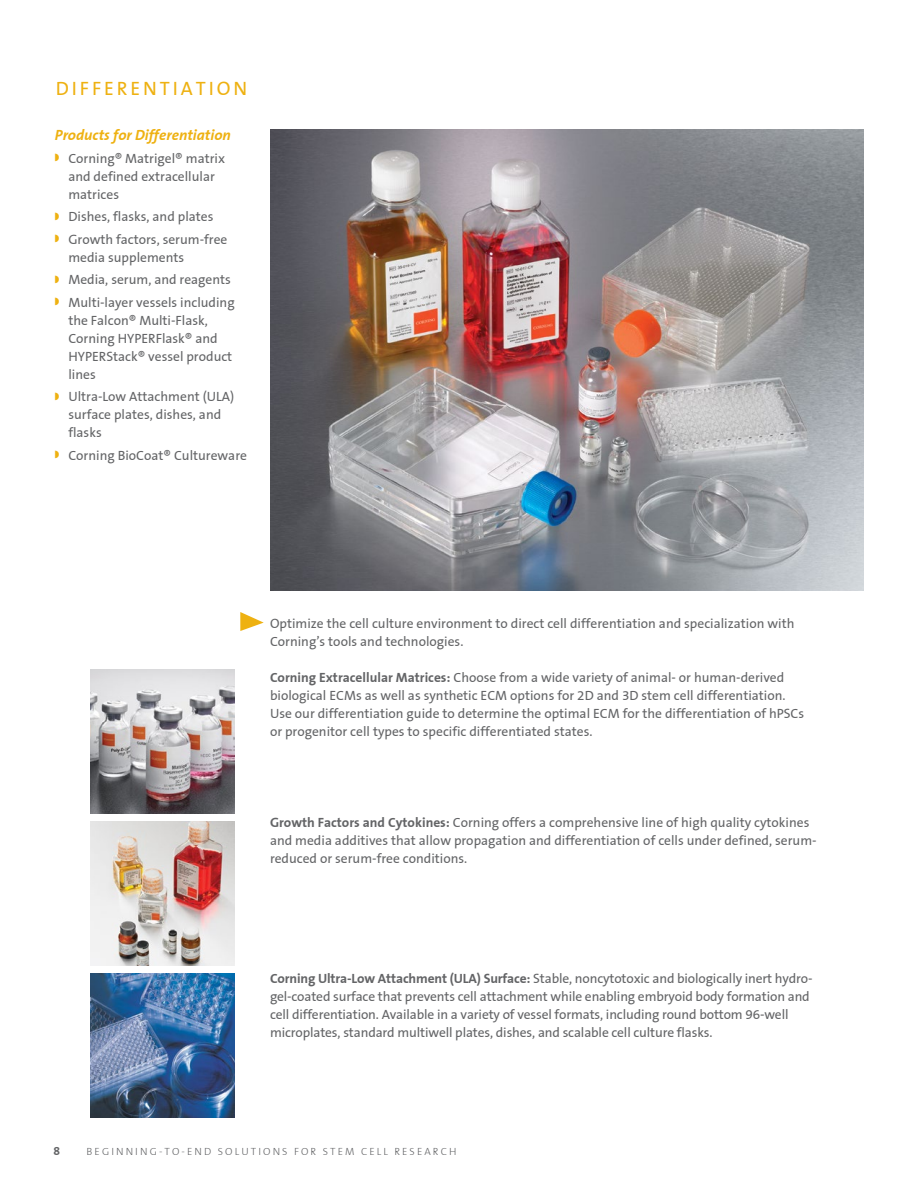
<style>
.page{position:relative;width:918px;height:1188px;background:#fff}
.page>*{position:absolute;margin:0;border:0;box-sizing:border-box;transform-origin:0 0}
.t1{font:19.5px "Corning Sans";letter-spacing:.15em;color:#eeb111}
.t2{font:italic 700 15px "Corning Sans";color:#eeb111}
.t3{font:13.5px/18px "Corning Sans";color:#636466}
.t4{font:700 12px "Corning Sans";color:#636466}
.t5{font:300 10.5px "Corning Sans";letter-spacing:.2em;color:#636466}
.s1{font-weight:700}
</style>
<div class="page">
<img style="left:270px;top:130px;width:594px;height:460px">
<svg style="left:240px;top:612px;width:24px;height:19px"></svg>
<img style="left:91px;top:670px;width:144px;height:144px">
<img style="left:91px;top:821px;width:144px;height:144px">
<img style="left:91px;top:973px;width:144px;height:144px">
<h1 class="t1" style="left:56px;top:77px;width:193px">DIFFERENTIATION</h1>
<p class="t2" style="left:55px;top:127px;width:178px">Products for Differentiation</p>
<p class="t3" style="left:68px;top:149px;width:158px">Corning® Matrigel® matrix and defined extracellular matrices</p>
<p class="t3" style="left:68px;top:206px;width:161px;line-height:22.5px">Dishes, flasks, and plates<br>Growth factors, serum-free</p>
<p class="t3" style="left:68px;top:246px;width:168px;line-height:22.5px">media supplements<br>Media, serum, and reagents<br>Multi-layer vessels including</p>
<p class="t3" style="left:68px;top:311px;width:165px">the Falcon® Multi-Flask,<br>Corning HYPERFlask® and<br>HYPERStack® vessel product lines</p>
<p class="t3" style="left:68px;top:388px;width:167px">Ultra-Low Attachment (ULA) surface plates, dishes, and flasks</p>
<p class="t3" style="left:68px;top:446px;width:180px">Corning BioCoat® Cultureware</p>
<p class="t3" style="left:270px;top:614px;width:526px">Optimize the cell culture environment to direct cell differentiation and specialization with<br>Corning’s tools and technologies.</p>
<p class="t3" style="left:270px;top:668px;width:536px"><span class="s1">Corning Extracellular Matrices:</span> Choose from a wide variety of animal- or human-derived biological ECMs as well as synthetic ECM options for 2D and 3D stem cell differentiation.<br>Use our differentiation guide to determine the optimal ECM for the differentiation of hPSCs or progenitor cell types to specific differentiated states.</p>
<p class="t3" style="left:270px;top:813px;width:548px"><span class="s1">Growth Factors and Cytokines:</span> Corning offers a comprehensive line of high quality cytokines and media additives that allow propagation and differentiation of cells under defined, serum&shy;reduced or serum-free conditions.</p>
<p class="t3" style="left:270px;top:970px;width:544px"><span class="s1">Corning Ultra-Low Attachment (ULA) Surface:</span> Stable, noncytotoxic and biologically inert hydro&shy;gel-coated surface that prevents cell attachment while enabling embryoid body formation and cell differentiation. Available in a variety of vessel formats, including round bottom 96-well microplates, standard multiwell plates, dishes, and scalable cell culture flasks.</p>
<p class="t4" style="left:53px;top:1144px;width:8px">8</p>
<p class="t5" style="left:87px;top:1145px;width:371px">BEGINNING-TO-END SOLUTIONS FOR STEM CELL RESEARCH</p>
</div>
